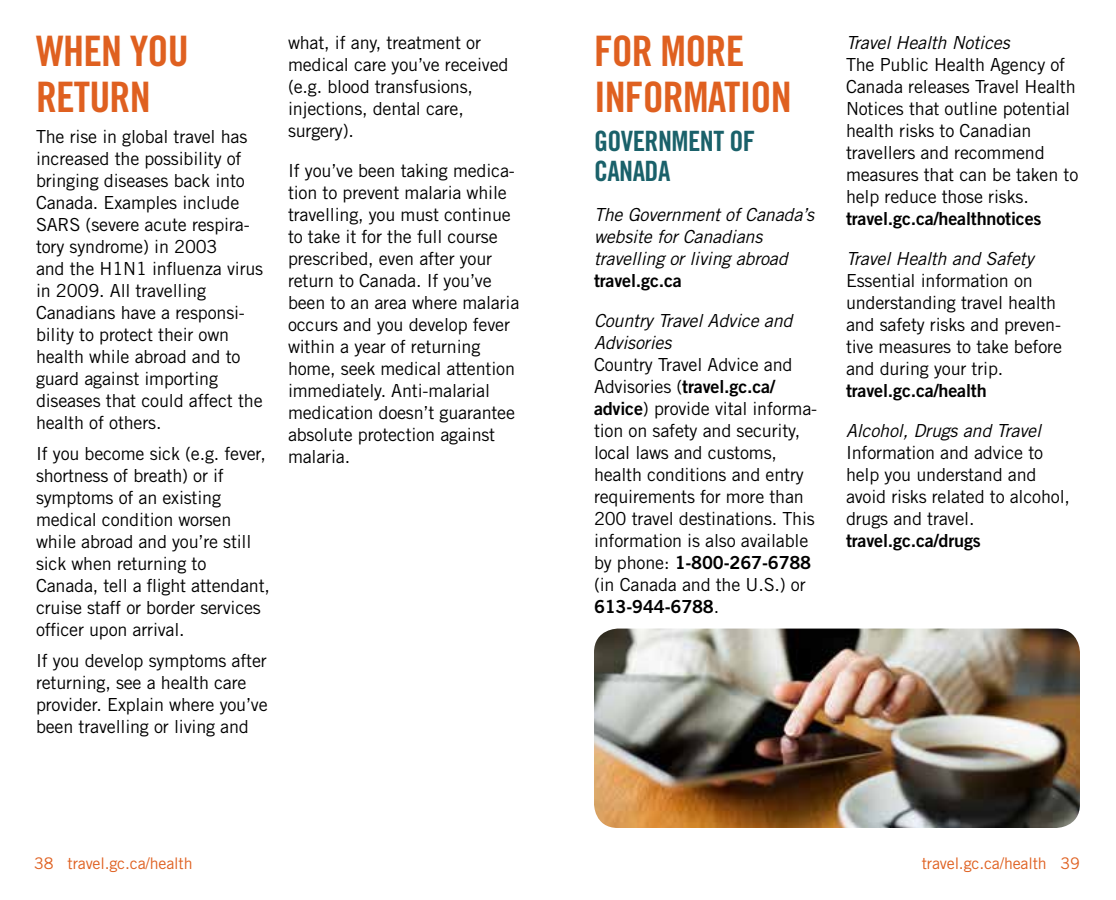
<style>
.page{position:relative;width:1116px;height:900px;background:#fff}
.page>*{position:absolute;margin:0;border:0;box-sizing:border-box;transform-origin:0 0}
.t1{font:42px/46px "Trade Gothic LT Std Bd Cn 20";letter-spacing:-.02em;color:#df6020}
.t2{font:28px/30px "Trade Gothic LT Std Bd Cn 20";letter-spacing:-.02em;color:#1a616a}
.t3{font:18px/22px "Trade Gothic LT Std";letter-spacing:-.01em;color:#000}
.t4{font:italic 18px/22px "Trade Gothic LT Std";letter-spacing:-.01em;color:#000}
.t5{font:18px "Trade Gothic LT Std Bd 2";letter-spacing:-.01em;color:#000}
.t6{font:16px "Trade Gothic LT Std";letter-spacing:-.01em;color:#df6020}
.s1{font-family:"Trade Gothic LT Std"}
.s2{font-family:"Trade Gothic LT Std Bd 2"}
</style>
<div class="page">
<img style="left:594px;top:629px;width:486px;height:199px">
<h1 class="t1" style="left:36px;top:28px;width:154px">WHEN YOU<br>RETURN</h1>
<p class="t3" style="left:36px;top:126px;width:229px">The rise in global travel has increased the possibility of bringing diseases back into<br>Canada. Examples include<br>SARS (severe acute respira&shy;tory syndrome) in 2003<br>and the H1N1 influenza virus in 2009. All travelling<br>Canadians have a responsi&shy;bility to protect their own health while abroad and to guard against importing diseases that could affect the health of others.</p>
<p class="t3" style="left:36px;top:443px;width:236px">If you become sick (e.g. fever, shortness of breath) or if symptoms of an existing medical condition worsen while abroad and you’re still sick when returning to<br>Canada, tell a flight attendant, cruise staff or border services officer upon arrival.</p>
<p class="t3" style="left:36px;top:650px;width:233px">If you develop symptoms after returning, see a health care provider. Explain where you’ve been travelling or living and</p>
<p class="t3" style="left:288px;top:31px;width:222px">what, if any, treatment or medical care you’ve received (e.g. blood transfusions, injections, dental care, surgery).</p>
<p class="t3" style="left:288px;top:159px;width:233px">If you’ve been taking medica&shy;tion to prevent malaria while travelling, you must continue to take it for the full course prescribed, even after your return to Canada. If you’ve been to an area where malaria occurs and you develop fever within a year of returning home, seek medical attention immediately. Anti-malarial medication doesn’t guarantee absolute protection against malaria.</p>
<h1 class="t1" style="left:594px;top:28px;width:199px">FOR MORE<br>INFORMATION</h1>
<h2 class="t2" style="left:594px;top:126px;width:163px">GOVERNMENT OF<br>CANADA</h2>
<p class="t4" style="left:594px;top:204px;width:221px">The Government of Canada’s website for Canadians travelling or living abroad</p>
<p class="t5" style="left:594px;top:270px;width:89px">travel.gc.ca</p>
<p class="t4" style="left:594px;top:310px;width:200px">Country Travel Advice and<br>Advisories</p>
<p class="t3" style="left:594px;top:354px;width:200px">Country Travel Advice and</p>
<p class="t5" style="left:594px;top:376px;width:183px"><span class="s1">Advisories (</span>travel.gc.ca/</p>
<p class="t3" style="left:594px;top:398px;width:225px"><span class="s2">advice</span>) provide vital informa&shy;tion on safety and security, local laws and customs, health conditions and entry requirements for more than<br>200 travel destinations. This information is also available</p>
<p class="t5" style="left:594px;top:552px;width:219px"><span class="s1">by phone:</span> 1-800-267-6788</p>
<p class="t3" style="left:594px;top:574px;width:213px">(in Canada and the U.S.) or</p>
<p class="t5" style="left:594px;top:596px;width:127px">613-944-6788<span class="s1">.</span></p>
<p class="t4" style="left:846px;top:32px;width:165px">Travel Health Notices</p>
<p class="t3" style="left:846px;top:53px;width:234px">The Public Health Agency of<br>Canada releases Travel Health<br>Notices that outline potential health risks to Canadian travellers and recommend measures that can be taken to help reduce those risks.</p>
<p class="t5" style="left:846px;top:207px;width:197px">travel.gc.ca/healthnotices</p>
<p class="t4" style="left:846px;top:248px;width:189px">Travel Health and Safety</p>
<p class="t3" style="left:846px;top:269px;width:218px">Essential information on understanding travel health and safety risks and preven&shy;tive measures to take before and during your trip.</p>
<p class="t5" style="left:846px;top:379px;width:142px">travel.gc.ca/health</p>
<p class="t4" style="left:846px;top:420px;width:197px">Alcohol, Drugs and Travel</p>
<p class="t3" style="left:846px;top:441px;width:226px">Information and advice to help you understand and avoid risks related to alcohol, drugs and travel.</p>
<p class="t5" style="left:846px;top:529px;width:136px">travel.gc.ca/drugs</p>
<p class="t6" style="left:34px;top:853px;width:160px">38 travel.gc.ca/health</p>
<p class="t6" style="left:922px;top:853px;width:160px">travel.gc.ca/health 39</p>
</div>
